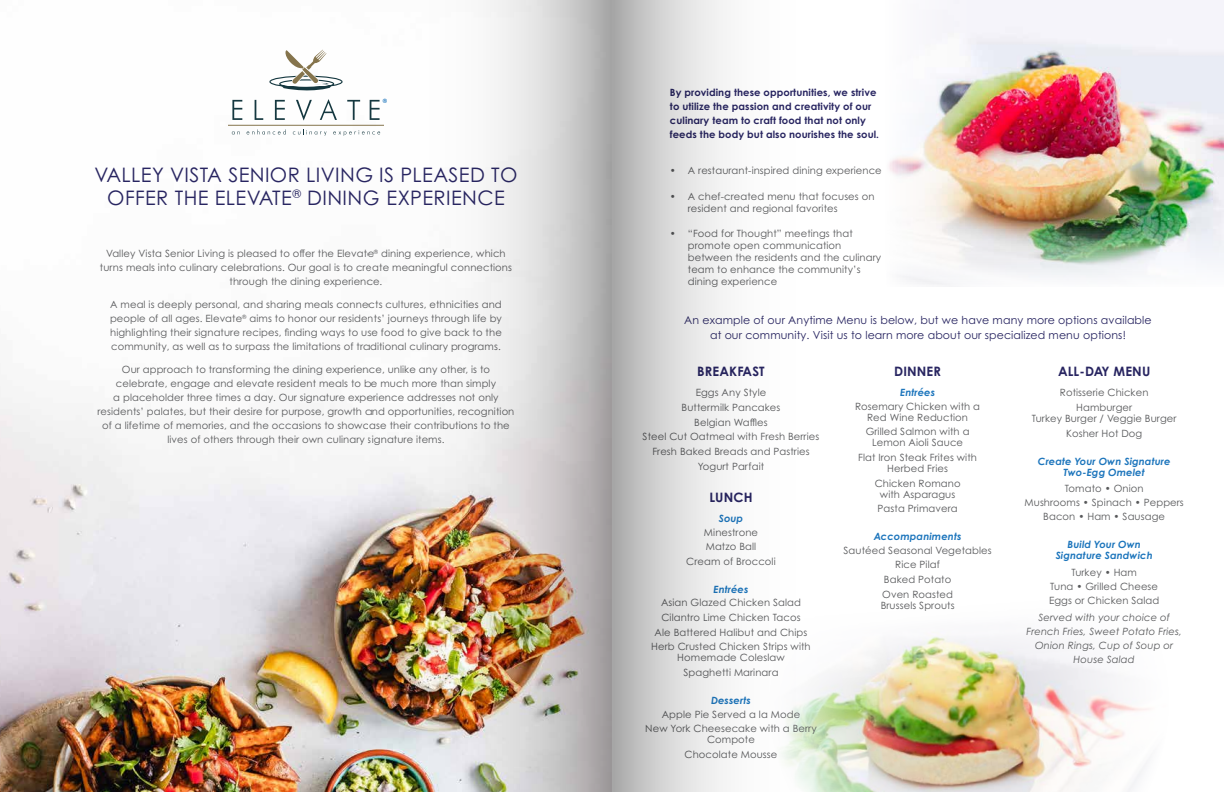
<style>
.page{position:relative;width:1224px;height:792px;background:#fff}
.page>*{position:absolute;margin:0;border:0;box-sizing:border-box;transform-origin:0 0}
.t1{font:20px/23px "Century Gothic Pro";letter-spacing:.02em;color:#282561;text-align:center}
.t2{font:700 13px "Century Gothic Pro";letter-spacing:.01em;color:#282561}
.t3{font:11px/15px "Century Gothic Pro";letter-spacing:.01em;color:#282561;text-align:center}
.t4{font:10px/14.7px "Century Gothic Pro";letter-spacing:.01em;color:#58595b;text-align:center}
.t5{font:700 10px/14px "Century Gothic Pro";letter-spacing:.01em;color:#282561}
.t6{font:italic 700 10px/11px "Century Gothic Pro";letter-spacing:.01em;color:#1c75bc;text-align:center}
.t7{font:italic 10px/14px "Century Gothic Pro";letter-spacing:.01em;color:#58595b;text-align:center}
.t8{font:700 5.8px "Century Gothic Pro";color:#1c75bc}
</style>
<div class="page">
<img style="left:0;top:49px;width:369px;height:743px">
<hr style="left:228px;top:125px;width:156px;height:1px;background:#85744c">
<svg style="left:232px;top:100px;width:10px;height:20px"></svg>
<svg style="left:255px;top:100px;width:8px;height:20px"></svg>
<svg style="left:269px;top:50px;width:91px;height:71px"></svg>
<svg style="left:232px;top:131px;width:8px;height:4px"></svg>
<svg style="left:247px;top:129px;width:39px;height:6px"></svg>
<svg style="left:293px;top:129px;width:34px;height:7px"></svg>
<svg style="left:333px;top:130px;width:36px;height:6px"></svg>
<img style="left:369px;top:0;width:243px;height:792px">
<img style="left:855px;top:637px;width:294px;height:155px">
<img style="left:889px;top:0;width:335px;height:287px">
<svg style="left:612px;top:0;width:243px;height:792px"></svg>
<p class="t8" style="left:383px;top:97px;width:6px">®</p>
<p class="t5" style="left:670px;top:85px;width:211px">By providing these opportunities, we strive to utilize the passion and creativity of our culinary team to craft food that not only feeds the body but also nourishes the soul.</p>
<h1 class="t1" style="left:94px;top:163px;width:425px">VALLEY VISTA SENIOR LIVING IS PLEASED TO<br>OFFER THE ELEVATE<sup>®</sup> DINING EXPERIENCE</h1>
<p class="t4" style="left:100px;top:247px;width:414px;line-height:14px">Valley Vista Senior Living is pleased to offer the Elevate<sup>®</sup> dining experience, which turns meals into culinary celebrations. Our goal is to create meaningful connections through the dining experience.</p>
<p class="t4" style="left:110px;top:298px;width:393px;line-height:14px;text-align:justify">A meal is deeply personal, and sharing meals connects cultures, ethnicities and people of all ages. Elevate<sup>®</sup> aims to honor our residents’ journeys through life by highlighting their signature recipes, finding ways to use food to give back to the community, as well as to surpass the limitations of traditional culinary programs.</p>
<p class="t4" style="left:98px;top:363px;width:418px;line-height:14px">Our approach to transforming the dining experience, unlike any other, is to celebrate, engage and elevate resident meals to be much more than simply<br>a placeholder three times a day. Our signature experience addresses not only residents’ palates, but their desire for purpose, growth and opportunities, recognition of a lifetime of memories, and the occasions to showcase their contributions to the lives of others through their own culinary signature items.</p>
<p class="t4" style="left:670px;top:163px;width:213px">• A restaurant-inspired dining experience</p>
<p class="t4" style="left:688px;top:190px;width:188px;line-height:12px;text-align:left;text-indent:-18px">• A chef-created menu that focuses on resident and regional favorites</p>
<p class="t4" style="left:688px;top:227px;width:195px;line-height:12px;text-align:left;text-indent:-18px">• “Food for Thought” meetings that promote open communication between the residents and the culinary team to enhance the community’s dining experience</p>
<p class="t3" style="left:684px;top:313px;width:469px">An example of our Anytime Menu is below, but we have many more options available at our community. Visit us to learn more about our specialized menu options!</p>
<h2 class="t2" style="left:697px;top:364px;width:69px">BREAKFAST</h2>
<p class="t4" style="left:643px;top:385px;width:178px">Eggs Any Style<br>Buttermilk Pancakes<br>Belgian Waffles<br>Steel Cut Oatmeal with Fresh Berries<br>Fresh Baked Breads and Pastries<br>Yogurt Parfait</p>
<h2 class="t2" style="left:709px;top:490px;width:45px">LUNCH</h2>
<p class="t6" style="left:719px;top:513px;width:26px">Soup</p>
<p class="t4" style="left:686px;top:525px;width:91px">Minestrone<br>Matzo Ball<br>Cream of Broccoli</p>
<p class="t6" style="left:713px;top:584px;width:37px">Entrées</p>
<p class="t4" style="left:651px;top:595px;width:161px">Asian Glazed Chicken Salad<br>Cilantro Lime Chicken Tacos<br>Ale Battered Halibut and Chips<br>Herb Crusted Chicken Strips with</p>
<p class="t4" style="left:677px;top:650px;width:109px">Homemade Coleslaw<br>Spaghetti Marinara</p>
<p class="t6" style="left:711px;top:695px;width:41px">Desserts</p>
<p class="t4" style="left:645px;top:706px;width:173px">Apple Pie Served a la Mode<br>New York Cheesecake with a Berry</p>
<p class="t4" style="left:685px;top:732px;width:94px">Compote<br>Chocolate Mousse</p>
<h2 class="t2" style="left:894px;top:364px;width:48px">DINNER</h2>
<p class="t6" style="left:900px;top:387px;width:37px">Entrées</p>
<p class="t4" style="left:855px;top:400px;width:127px;line-height:11px">Rosemary Chicken with a<br>Red Wine Reduction</p>
<p class="t4" style="left:866px;top:426px;width:105px;line-height:11px">Grilled Salmon with a<br>Lemon Aioli Sauce</p>
<p class="t4" style="left:858px;top:452px;width:120px;line-height:11px">Flat Iron Steak Frites with<br>Herbed Fries</p>
<p class="t4" style="left:875px;top:477px;width:87px;line-height:11px">Chicken Romano with Asparagus</p>
<p class="t4" style="left:878px;top:501px;width:82px">Pasta Primavera</p>
<p class="t6" style="left:874px;top:531px;width:89px">Accompaniments</p>
<p class="t4" style="left:844px;top:543px;width:150px">Sautéed Seasonal Vegetables<br>Rice Pilaf<br>Baked Potato<br>Oven Roasted</p>
<p class="t4" style="left:881px;top:598px;width:75px">Brussels Sprouts</p>
<h2 class="t2" style="left:1058px;top:364px;width:94px">ALL-DAY MENU</h2>
<p class="t4" style="left:1060px;top:385px;width:90px">Rotisserie Chicken<br>Hamburger</p>
<p class="t4" style="left:1032px;top:411px;width:146px">Turkey Burger / Veggie Burger<br>Kosher Hot Dog</p>
<p class="t6" style="left:1038px;top:456px;width:134px">Create Your Own Signature<br>Two-Egg Omelet</p>
<p class="t4" style="left:1025px;top:481px;width:161px;line-height:14px">Tomato • Onion<br>Mushrooms • Spinach • Peppers<br>Bacon • Ham • Sausage</p>
<p class="t6" style="left:1056px;top:539px;width:99px">Build Your Own<br>Signature Sandwich</p>
<p class="t4" style="left:1049px;top:565px;width:112px;line-height:14px">Turkey • Ham<br>Tuna • Grilled Cheese<br>Eggs or Chicken Salad</p>
<p class="t7" style="left:1026px;top:610px;width:157px">Served with your choice of<br>French Fries, Sweet Potato Fries,<br>Onion Rings, Cup of Soup or<br>House Salad</p>
</div>
